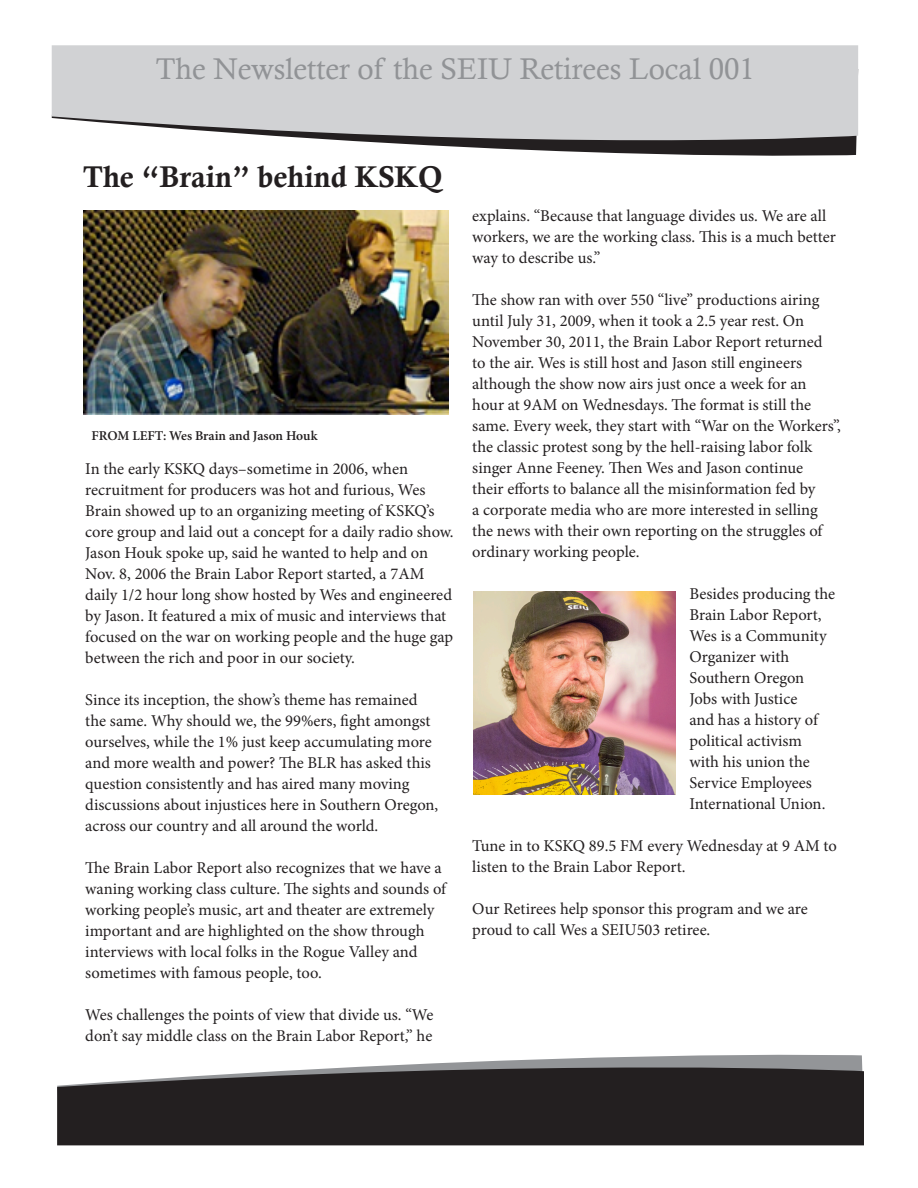
<style>
.page{position:relative;width:918px;height:1188px;background:#fff}
.page>*{position:absolute;margin:0;border:0;box-sizing:border-box;transform-origin:0 0}
.Subtitle{font:30px "Calisto";color:#919396}
.t1{font:30px "Calis MT Bol";color:#231f20}
.t2{font:16.5px/21px "Minion Pro";letter-spacing:-.005em;color:#231f20}
.t3{font:600 13.5px "Minion Pro";color:#231f20}
</style>
<div class="page">
<svg style="left:57px;top:1056px;width:807px;height:89px;background:#434041"></svg>
<svg style="left:52px;top:45px;width:806px;height:109px;background:#c6c7c9"></svg>
<img style="left:84px;top:210px;width:365px;height:204px">
<img style="left:473px;top:591px;width:203px;height:203px">
<p class="Subtitle" style="left:156px;top:52px;width:601px">The Newsletter of the SEIU Retirees Local 001</p>
<p class="t1" style="left:83px;top:159px;width:361px">The “Brain” behind KSKQ</p>
<p class="t3" style="left:92px;top:426px;width:228px">FROM LEFT: Wes Brain and Jason Houk</p>
<p class="t2" style="left:85px;top:458px;width:370px">In the early KSKQ days–sometime in 2006, when recruitment for producers was hot and furious, Wes Brain showed up to an organizing meeting of KSKQ’s core group and laid out a concept for a daily radio show.<br>Jason Houk spoke up, said he wanted to help and on Nov. 8, 2006 the Brain Labor Report started, a 7AM daily 1/2 hour long show hosted by Wes and engineered by Jason. It featured a mix of music and interviews that focused on the war on working people and the huge gap between the rich and poor in our society.</p>
<p class="t2" style="left:85px;top:689px;width:355px">Since its inception, the show’s theme has remained the same. Why should we, the 99%ers, fight amongst ourselves, while the 1% just keep accumulating more and more wealth and power? The BLR has asked this question consistently and has aired many moving discussions about injustices here in Southern Oregon, across our country and all around the world.</p>
<p class="t2" style="left:85px;top:857px;width:362px">The Brain Labor Report also recognizes that we have a waning working class culture. The sights and sounds of working people’s music, art and theater are extremely important and are highlighted on the show through interviews with local folks in the Rogue Valley and sometimes with famous people, too.</p>
<p class="t2" style="left:85px;top:1004px;width:350px">Wes challenges the points of view that divide us. “We don’t say middle class on the Brain Labor Report,” he</p>
<p class="t2" style="left:472px;top:205px;width:365px">explains. “Because that language divides us. We are all workers, we are the working class. This is a much better way to describe us.”</p>
<p class="t2" style="left:472px;top:289px;width:370px">The show ran with over 550 “live” productions airing until July 31, 2009, when it took a 2.5 year rest. On November 30, 2011, the Brain Labor Report returned<br>to the air. Wes is still host and Jason still engineers although the show now airs just once a week for an hour at 9AM on Wednesdays. The format is still the same. Every week, they start with “War on the Workers”, the classic protest song by the hell-raising labor folk singer Anne Feeney. Then Wes and Jason continue<br>their efforts to balance all the misinformation fed by<br>a corporate media who are more interested in selling the news with their own reporting on the struggles of ordinary working people.</p>
<p class="t2" style="left:689px;top:583px;width:147px">Besides producing the<br>Brain Labor Report,<br>Wes is a Community<br>Organizer with<br>Southern Oregon<br>Jobs with Justice<br>and has a history of political activism with his union the<br>Service Employees<br>International Union.</p>
<p class="t2" style="left:472px;top:835px;width:366px">Tune in to KSKQ 89.5 FM every Wednesday at 9 AM to listen to the Brain Labor Report.</p>
<p class="t2" style="left:472px;top:898px;width:337px">Our Retirees help sponsor this program and we are proud to call Wes a SEIU503 retiree.</p>
</div>
